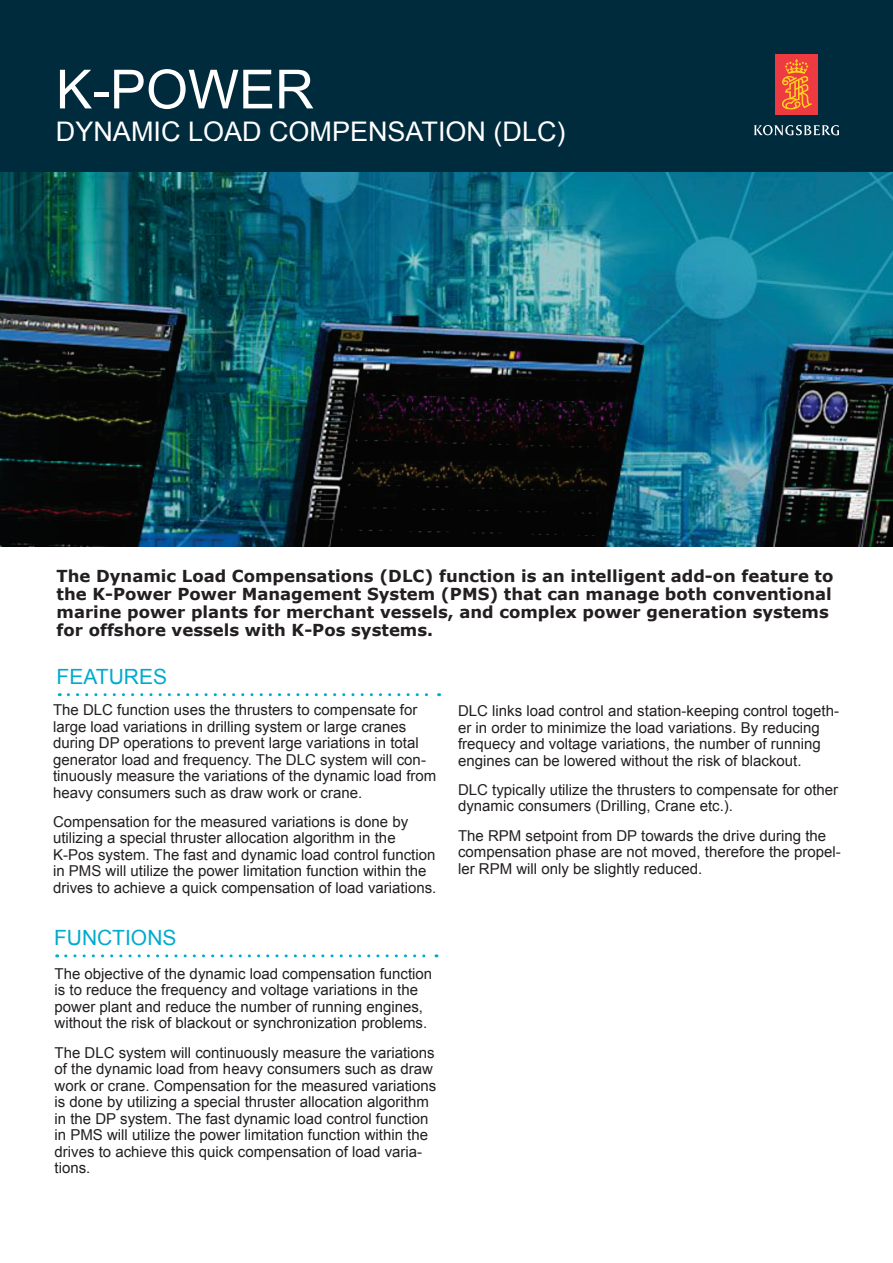
<style>
.page{position:relative;width:893px;height:1263px;background:#fff}
.page>*{position:absolute;margin:0;border:0;box-sizing:border-box;transform-origin:0 0}
.Body_text{font:54px "Arial";color:#fff}
.Body_text-2{font:27px "Arial";color:#fff}
.Head_2{font:21px "Arial";color:#00abcd}
.Ingress{font:700 16.5px/18px "Verdana";color:#231f20}
.Bullet{font:15px/16.5px "Arial";color:#231f20}
</style>
<div class="page">
<div style="left:0;top:0;width:893px;height:173px;background:#002b3d"></div>
<div style="left:775px;top:54px;width:43px;height:61px;background:#ee3a41"></div>
<svg style="left:782px;top:59px;width:30px;height:51px"></svg>
<svg style="left:754px;top:125px;width:85px;height:10px"></svg>
<img style="left:0;top:173px;width:893px;height:373px">
<svg style="left:68px;top:693px;width:372px;height:3px"></svg>
<svg style="left:66px;top:954px;width:371px;height:3px"></svg>
<p class="Body_text" style="left:56px;top:54px;width:260px">K-POWER</p>
<p class="Body_text-2" style="left:56px;top:114px;width:511px">DYNAMIC LOAD COMPENSATION (DLC)</p>
<p class="Ingress" style="left:57px;top:566px;width:778px">The Dynamic Load Compensations (DLC) function is an intelligent add-on feature to the K-Power Power Management System (PMS) that can manage both conventional marine power plants for merchant vessels, and complex power generation systems for offshore vessels with K-Pos systems.</p>
<p class="Head_2" style="left:57px;top:663px;width:112px">FEATURES</p>
<p class="Bullet" style="left:53px;top:702px;width:385px">The DLC function uses the thrusters to compensate for large load variations in drilling system or large cranes during DP operations to prevent large variations in total generator load and frequency. The DLC system will con&shy;tinuously measure the variations of the dynamic load from heavy consumers such as draw work or crane.</p>
<p class="Bullet" style="left:53px;top:813px;width:385px">Compensation for the measured variations is done by utilizing a special thruster allocation algorithm in the K-Pos system. The fast and dynamic load control function in PMS will utilize the power limitation function within the drives to achieve a quick compensation of load variations.</p>
<p class="Head_2" style="left:54px;top:924px;width:124px">FUNCTIONS</p>
<p class="Bullet" style="left:55px;top:965px;width:379px">The objective of the dynamic load compensation function is to reduce the frequency and voltage variations in the power plant and reduce the number of running engines, without the risk of blackout or synchronization problems.</p>
<p class="Bullet" style="left:55px;top:1044px;width:383px">The DLC system will continuously measure the variations of the dynamic load from heavy consumers such as draw work or crane. Compensation for the measured variations is done by utilizing a special thruster allocation algorithm in the DP system. The fast dynamic load control function in PMS will utilize the power limitation function within the drives to achieve this quick compensation of load varia&shy;tions.</p>
<p class="Bullet" style="left:458px;top:703px;width:383px">DLC links load control and station-keeping control togeth&shy;er in order to minimize the load variations. By reducing frequecy and voltage variations, the number of running engines can be lowered without the risk of blackout.</p>
<p class="Bullet" style="left:458px;top:782px;width:382px">DLC typically utilize the thrusters to compensate for other dynamic consumers (Drilling, Crane etc.).</p>
<p class="Bullet" style="left:458px;top:827px;width:384px">The RPM setpoint from DP towards the drive during the compensation phase are not moved, therefore the propel&shy;ler RPM will only be slightly reduced.</p>
</div>
